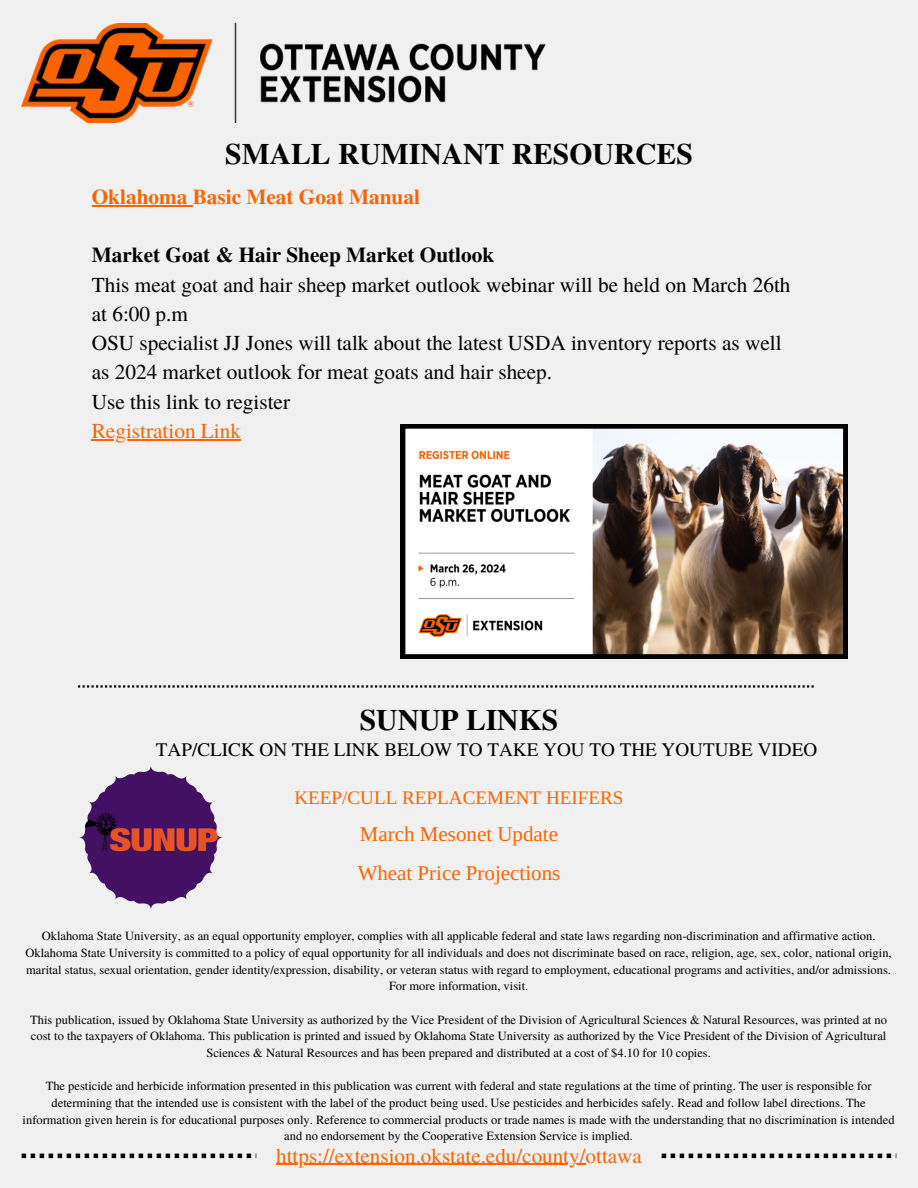
<style>
.page{position:relative;width:918px;height:1188px;background:#f1f0f0}
.page>*{position:absolute;margin:0;border:0;box-sizing:border-box;transform-origin:0 0}
.t1{font:700 29.7px "Te X Gyre Termes";color:#000}
.t2{font:21.3px/29.2px "Te X Gyre Termes";color:#000}
.t3{font:700 21.3px "Te X Gyre Termes";color:#000}
.t4{font:700 21.3px "Te X Gyre Termes";color:#fa6400}
.t5{font:21.15px "Te X Gyre Termes";color:#fa6400}
.t6{font:21px "Libra Serif Modern";color:#fa6400}
.t7{font:19.05px "Te X Gyre Termes";color:#000}
.t8{font:19.05px "Libra Serif Modern";color:#fa6400}
.t9{font:12.45px/16.6px "Te X Gyre Termes";color:#000;text-align:center}
.s1{color:#fa6400}
</style>
<div class="page">
<img style="left:22px;top:23px;width:524px;height:99px">
<svg style="left:22px;top:1154px;width:234px;height:4px"></svg>
<svg style="left:662px;top:1154px;width:234px;height:4px"></svg>
<img style="left:401px;top:424px;width:447px;height:234px">
<svg style="left:78px;top:685px;width:736px;height:3px"></svg>
<img style="left:79px;top:766px;width:144px;height:144px">
<hr style="left:276px;top:1164px;width:310px;height:1px;background:#fa6400">
<hr style="left:92px;top:205px;width:101px;height:1px;background:#fa6400">
<hr style="left:92px;top:439px;width:149px;height:1px;background:#fa6400">
<h2 class="t1" style="left:225px;top:131px;width:469px">SMALL RUMINANT RESOURCES</h2>
<h3 class="t4" style="left:92px;top:180px;width:330px">Oklahoma Basic Meat Goat Manual</h3>
<h4 class="t3" style="left:92px;top:239px;width:404px">Market Goat &amp; Hair Sheep Market Outlook</h4>
<p class="t2" style="left:92px;top:269px;width:700px">This meat goat and hair sheep market outlook webinar will be held on March 26th at 6:00 p.m</p>
<p class="t2" style="left:92px;top:327px;width:691px">OSU specialist JJ Jones will talk about the latest USDA inventory reports as well as 2024 market outlook for meat goats and hair sheep.</p>
<p class="t2" style="left:92px;top:386px;width:200px">Use this link to register<br><span class="s1">Registration Link</span></p>
<h2 class="t1" style="left:360px;top:697px;width:200px">SUNUP LINKS</h2>
<p class="t7" style="left:156px;top:736px;width:663px">TAP/CLICK ON THE LINK BELOW TO TAKE YOU TO THE YOUTUBE VIDEO</p>
<p class="t8" style="left:294px;top:787px;width:331px">KEEP/CULL REPLACEMENT HEIFERS</p>
<p class="t6" style="left:360px;top:823px;width:200px">March Mesonet Update</p>
<p class="t6" style="left:358px;top:862px;width:204px">Wheat Price Projections</p>
<p class="t9" style="left:26px;top:927px;width:868px">Oklahoma State University, as an equal opportunity employer, complies with all applicable federal and state laws regarding non-discrimination and affirmative action.<br>Oklahoma State University is committed to a policy of equal opportunity for all individuals and does not discriminate based on race, religion, age, sex, color, national origin, marital status, sexual orientation, gender identity/expression, disability, or veteran status with regard to employment, educational programs and activities, and/or admissions.<br>For more information, visit.</p>
<p class="t9" style="left:30px;top:1010px;width:858px">This publication, issued by Oklahoma State University as authorized by the Vice President of the Division of Agricultural Sciences &amp; Natural Resources, was printed at no cost to the taxpayers of Oklahoma. This publication is printed and issued by Oklahoma State University as authorized by the Vice President of the Division of Agricultural<br>Sciences &amp; Natural Resources and has been prepared and distributed at a cost of $4.10 for 10 copies.</p>
<p class="t9" style="left:23px;top:1077px;width:874px">The pesticide and herbicide information presented in this publication was current with federal and state regulations at the time of printing. The user is responsible for determining that the intended use is consistent with the label of the product being used. Use pesticides and herbicides safely. Read and follow label directions. The information given herein is for educational purposes only. Reference to commercial products or trade names is made with the understanding that no discrimination is intended and no endorsement by the Cooperative Extension Service is implied.</p>
<p class="t5" style="left:276px;top:1140px;width:367px">https://extension.okstate.edu/county/ottawa</p>
</div>
